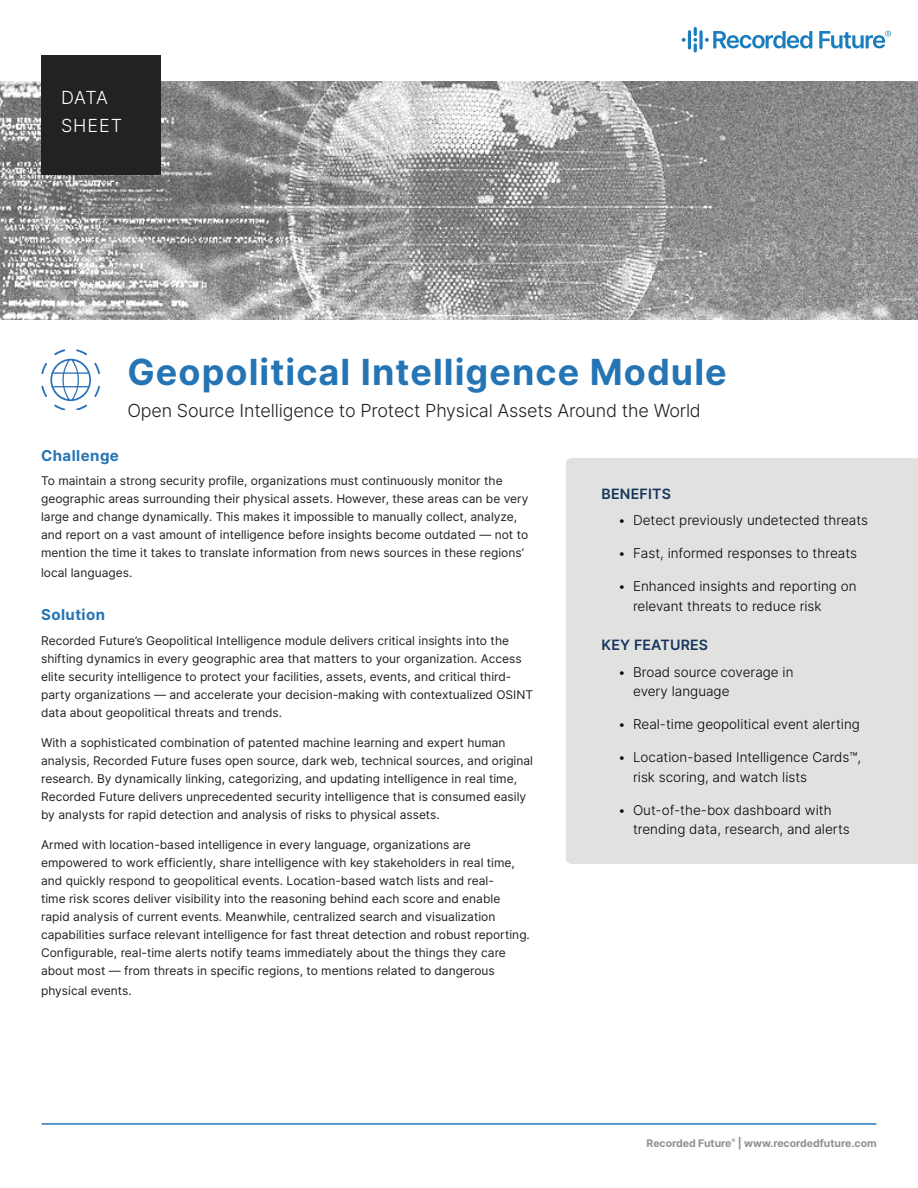
<style>
.page{position:relative;width:918px;height:1188px;background:#fff}
.page>*{position:absolute;margin:0;border:0;box-sizing:border-box;transform-origin:0 0}
.H1_Title{font:700 36px "Inter";letter-spacing:.03em;color:#2574b4}
.H1_Sub{font:300 18px "Inter";letter-spacing:-.01em;color:#231f20}
.Label{font:300 18px/27.6px "Inter";letter-spacing:.05em;color:#fff}
.H2_Sub-Header{font:700 15px "Inter";letter-spacing:.03em;color:#2574b4}
.t1{font:600 14.25px "Inter";letter-spacing:.01em;color:#15365e}
.t2{font:300 13.5px/19.5px "Inter";color:#010203}
.Body{font:12px/18px "Inter";color:#231f20}
.t3{font:700 10.5px "Inter";color:#8e9092}
</style>
<div class="page">
<hr style="left:42px;top:1123px;width:834px;height:2px;background:#2574b4">
<img style="left:0;top:82px;width:918px;height:238px">
<svg style="left:819px;top:31px;width:72px;height:18px"></svg>
<svg style="left:682px;top:38px;width:4px;height:4px"></svg>
<hr style="left:688px;top:30px;width:3px;height:19px;background:#197dbe;border-radius:2px">
<svg style="left:693px;top:27px;width:119px;height:25px"></svg>
<div style="left:41px;top:56px;width:119px;height:119px;background:#222221"></div>
<svg style="left:41px;top:350px;width:59px;height:60px"></svg>
<div style="left:566px;top:458px;width:352px;height:406px;background:#e1e1df"></div>
<p class="Label" style="left:61px;top:84px;width:63px">DATA<br>SHEET</p>
<p class="H1_Title" style="left:127px;top:345px;width:601px">Geopolitical Intelligence Module</p>
<p class="H1_Sub" style="left:127px;top:398px;width:575px">Open Source Intelligence to Protect Physical Assets Around the World</p>
<p class="H2_Sub-Header" style="left:41px;top:444px;width:79px">Challenge</p>
<p class="Body" style="left:41px;top:472px;width:489px">To maintain a strong security profile, organizations must continuously monitor the geographic areas surrounding their physical assets. However, these areas can be very large and change dynamically. This makes it impossible to manually collect, analyze, and report on a vast amount of intelligence before insights become outdated — not to mention the time it takes to translate information from news sources in these regions’</p>
<p class="Body" style="left:41px;top:563px;width:93px">local languages.</p>
<p class="H2_Sub-Header" style="left:41px;top:604px;width:66px">Solution</p>
<p class="Body" style="left:41px;top:631px;width:494px">Recorded Future’s Geopolitical Intelligence module delivers critical insights into the shifting dynamics in every geographic area that matters to your organization. Access elite security intelligence to protect your facilities, assets, events, and critical third&shy;party organizations — and accelerate your decision-making with contextualized OSINT data about geopolitical threats and trends.</p>
<p class="Body" style="left:41px;top:733px;width:494px">With a sophisticated combination of patented machine learning and expert human analysis, Recorded Future fuses open source, dark web, technical sources, and original research. By dynamically linking, categorizing, and updating intelligence in real time, Recorded Future delivers unprecedented security intelligence that is consumed easily by analysts for rapid detection and analysis of risks to physical assets.</p>
<p class="Body" style="left:41px;top:835px;width:490px">Armed with location-based intelligence in every language, organizations are empowered to work efficiently, share intelligence with key stakeholders in real time, and quickly respond to geopolitical events. Location-based watch lists and real-<br>time risk scores deliver visibility into the reasoning behind each score and enable rapid analysis of current events. Meanwhile, centralized search and visualization capabilities surface relevant intelligence for fast threat detection and robust reporting.<br>Configurable, real-time alerts notify teams immediately about the things they care about most — from threats in specific regions, to mentions related to dangerous</p>
<p class="Body" style="left:41px;top:981px;width:92px">physical events.</p>
<h3 class="t1" style="left:602px;top:483px;width:71px">BENEFITS</h3>
<p class="t2" style="left:618px;top:510px;width:251px">• Detect previously undetected threats</p>
<p class="t2" style="left:618px;top:543px;width:241px">• Fast, informed responses to threats</p>
<p class="t2" style="left:633px;top:576px;width:225px;text-indent:-15px">• Enhanced insights and reporting on relevant threats to reduce risk</p>
<h3 class="t1" style="left:602px;top:635px;width:108px">KEY FEATURES</h3>
<p class="t2" style="left:633px;top:662px;width:162px;text-indent:-15px">• Broad source coverage in every language</p>
<p class="t2" style="left:618px;top:714px;width:243px">• Real-time geopolitical event alerting</p>
<p class="t2" style="left:633px;top:747px;width:230px;text-indent:-15px">• Location-based Intelligence Cards™, risk scoring, and watch lists</p>
<p class="t2" style="left:633px;top:800px;width:218px;text-indent:-15px">• Out-of-the-box dashboard with trending data, research, and alerts</p>
<p class="t3" style="left:647px;top:1135px;width:232px">Recorded Future<sup>®</sup> | www.recordedfuture.com</p>
</div>
